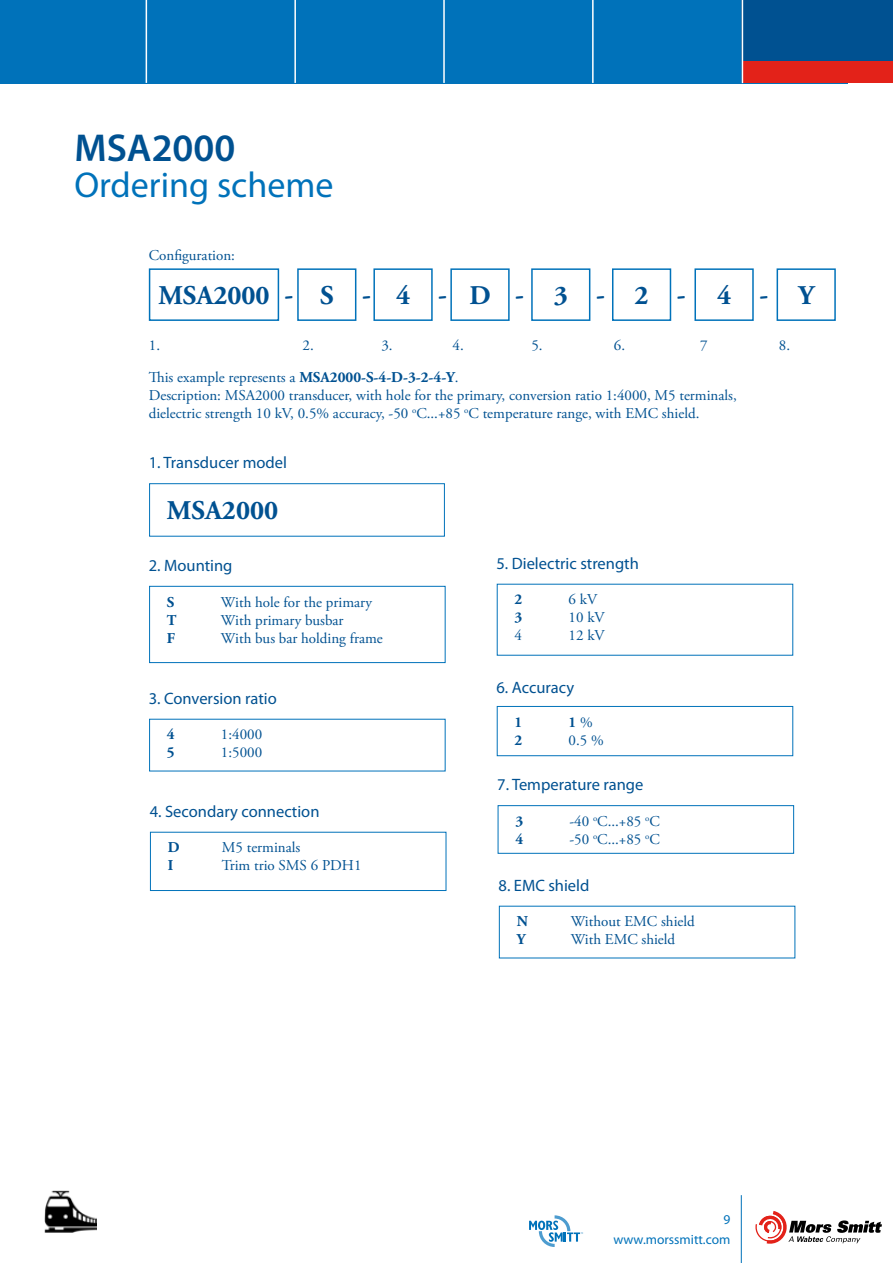
<style>
.page{position:relative;width:893px;height:1263px;background:#fff}
.page>*{position:absolute;margin:0;border:0;box-sizing:border-box;transform-origin:0 0}
.t1{font:600 39px "Myriad Pro";color:#005191}
.t2{font:36px "Myriad Pro";color:#0072ba}
.t3{font:700 27px "Adobe Garamond Pro";color:#005191}
.t4{font:16.5px "Myriad Pro";color:#005191}
.t5{font:15px/18px "Adobe Garamond Pro";color:#005191}
.t6{font:700 15px "Adobe Garamond Pro";color:#005191}
.t7{font:13.5px/19.5px "Myriad Pro";color:#0072ba;text-align:right}
.s1{font-weight:700}
.s2{font-weight:400}
</style>
<div class="page">
<div style="left:0;top:0;width:847px;height:83px;background:#0072ba"></div>
<div style="left:742px;top:0;width:151px;height:83px;background:#005191"></div>
<div style="left:742px;top:62px;width:151px;height:21px;background:#e32219"></div>
<hr style="left:146px;top:0;width:1px;height:83px;background:#fff">
<hr style="left:294px;top:0;width:2px;height:83px;background:#fff">
<hr style="left:443px;top:0;width:2px;height:83px;background:#fff">
<hr style="left:592px;top:0;width:2px;height:83px;background:#fff">
<hr style="left:741px;top:1195px;width:1px;height:68px;background:#0072ba">
<hr style="left:742px;top:0;width:1px;height:83px;background:#fff">
<svg style="left:529px;top:1215px;width:54px;height:32px"></svg>
<img style="left:44px;top:1191px;width:52px;height:41px">
<svg style="left:755px;top:1211px;width:127px;height:33px"></svg>
<div style="left:149px;top:268px;width:130px;height:53px;border:2px solid #0072ba"></div>
<div style="left:297px;top:268px;width:59px;height:53px;border:2px solid #0072ba"></div>
<div style="left:149px;top:483px;width:296px;height:54px;border:1px solid #0072ba"></div>
<div style="left:149px;top:586px;width:297px;height:77px;border:1px solid #0072ba"></div>
<div style="left:497px;top:706px;width:296px;height:50px;border:1px solid #0072ba"></div>
<div style="left:150px;top:832px;width:296px;height:59px;border:1px solid #0072ba"></div>
<div style="left:498px;top:805px;width:296px;height:49px;border:1px solid #0072ba"></div>
<div style="left:373px;top:268px;width:60px;height:53px;border:2px solid #0072ba"></div>
<div style="left:450px;top:268px;width:60px;height:53px;border:2px solid #0072ba"></div>
<div style="left:531px;top:268px;width:59px;height:53px;border:2px solid #0072ba"></div>
<div style="left:612px;top:268px;width:59px;height:53px;border:2px solid #0072ba"></div>
<div style="left:694px;top:268px;width:60px;height:53px;border:2px solid #0072ba"></div>
<div style="left:777px;top:268px;width:59px;height:53px;border:2px solid #0072ba"></div>
<h1 class="t1" style="left:74px;top:123px;width:162px">MSA2000</h1>
<h2 class="t2" style="left:74px;top:162px;width:261px">Ordering scheme</h2>
<p class="t5" style="left:149px;top:247px;width:88px">Configuration:</p>
<h3 class="t3" style="left:158px;top:279px;width:113px">MSA2000</h3>
<h3 class="t3" style="left:320px;top:279px;width:15px">S</h3>
<h3 class="t3" style="left:284px;top:279px;width:10px">-</h3>
<h3 class="t3" style="left:362px;top:279px;width:453px">-4-D-3-2- 4-Y</h3>
<p class="t5" style="left:149px;top:337px;width:13px">1.</p>
<p class="t5" style="left:303px;top:337px;width:13px">2.</p>
<p class="t5" style="left:381px;top:337px;width:13px">3.</p>
<p class="t5" style="left:453px;top:337px;width:13px">4.</p>
<p class="t5" style="left:531px;top:337px;width:13px">5.</p>
<p class="t5" style="left:614px;top:337px;width:13px">6.</p>
<p class="t5" style="left:700px;top:337px;width:9px">7</p>
<p class="t5" style="left:779px;top:337px;width:13px">8.</p>
<p class="t5" style="left:149px;top:368px;width:589px">This example represents a <span class="s1">MSA2000-S-4-D-3-2-4-Y</span>.<br>Description: MSA2000 transducer, with hole for the primary, conversion ratio 1:4000, M5 terminals, dielectric strength 10 kV, 0.5% accuracy, -50 <sup>o</sup>C...+85 <sup>o</sup>C temperature range, with EMC shield.</p>
<p class="t4" style="left:149px;top:453px;width:140px">1. Transducer model</p>
<h3 class="t3" style="left:167px;top:495px;width:113px">MSA2000</h3>
<p class="t4" style="left:149px;top:555px;width:85px">2. Mounting</p>
<p class="t6" style="left:167px;top:593px;width:9px">S</p>
<p class="t5" style="left:221px;top:593px;width:153px">With hole for the primary</p>
<p class="t6" style="left:167px;top:611px;width:11px">T</p>
<p class="t5" style="left:221px;top:611px;width:124px">With primary busbar</p>
<p class="t6" style="left:167px;top:629px;width:10px">F</p>
<p class="t5" style="left:221px;top:629px;width:163px">With bus bar holding frame</p>
<p class="t4" style="left:149px;top:688px;width:129px">3. Conversion ratio</p>
<p class="t6" style="left:167px;top:726px;width:9px">4</p>
<p class="t5" style="left:221px;top:726px;width:43px">1:4000</p>
<p class="t6" style="left:167px;top:744px;width:9px">5</p>
<p class="t5" style="left:221px;top:744px;width:43px">1:5000</p>
<p class="t4" style="left:150px;top:801px;width:171px">4. Secondary connection</p>
<p class="t6" style="left:168px;top:839px;width:13px">D</p>
<p class="t5" style="left:222px;top:839px;width:80px">M5 terminals</p>
<p class="t6" style="left:168px;top:857px;width:7px">I</p>
<p class="t5" style="left:222px;top:857px;width:141px">Trim trio SMS 6 PDH1</p>
<p class="t4" style="left:496px;top:553px;width:144px">5. Dielectric strength</p>
<p class="t6" style="left:515px;top:591px;width:9px">2</p>
<p class="t5" style="left:569px;top:591px;width:30px">6 kV</p>
<p class="t6" style="left:515px;top:609px;width:9px">3</p>
<p class="t5" style="left:569px;top:609px;width:38px">10 kV</p>
<p class="t5" style="left:515px;top:627px;width:9px">4</p>
<p class="t5" style="left:569px;top:627px;width:38px">12 kV</p>
<p class="t4" style="left:496px;top:677px;width:79px">6. Accuracy</p>
<p class="t6" style="left:515px;top:713px;width:9px">1</p>
<p class="t6" style="left:569px;top:713px;width:26px">1 <span class="s2">%</span></p>
<p class="t6" style="left:515px;top:731px;width:9px">2</p>
<p class="t5" style="left:569px;top:731px;width:37px">0.5 %</p>
<p class="t4" style="left:497px;top:774px;width:148px">7. Temperature range</p>
<p class="t6" style="left:515px;top:812px;width:9px">3</p>
<p class="t5" style="left:569px;top:813px;width:92px">-40 <sup>o</sup>C...+85 <sup>o</sup>C</p>
<p class="t6" style="left:515px;top:830px;width:9px">4</p>
<p class="t5" style="left:569px;top:831px;width:92px">-50 <sup>o</sup>C...+85 <sup>o</sup>C</p>
<p class="t4" style="left:499px;top:875px;width:92px">8. EMC shield</p>
<p class="t6" style="left:517px;top:913px;width:13px">N</p>
<p class="t5" style="left:571px;top:913px;width:126px">Without EMC shield</p>
<p class="t6" style="left:517px;top:931px;width:10px">Y</p>
<p class="t5" style="left:571px;top:931px;width:106px">With EMC shield</p>
<p class="t7" style="left:613px;top:1210px;width:118px">9 www.morssmitt.com</p>
</div>
